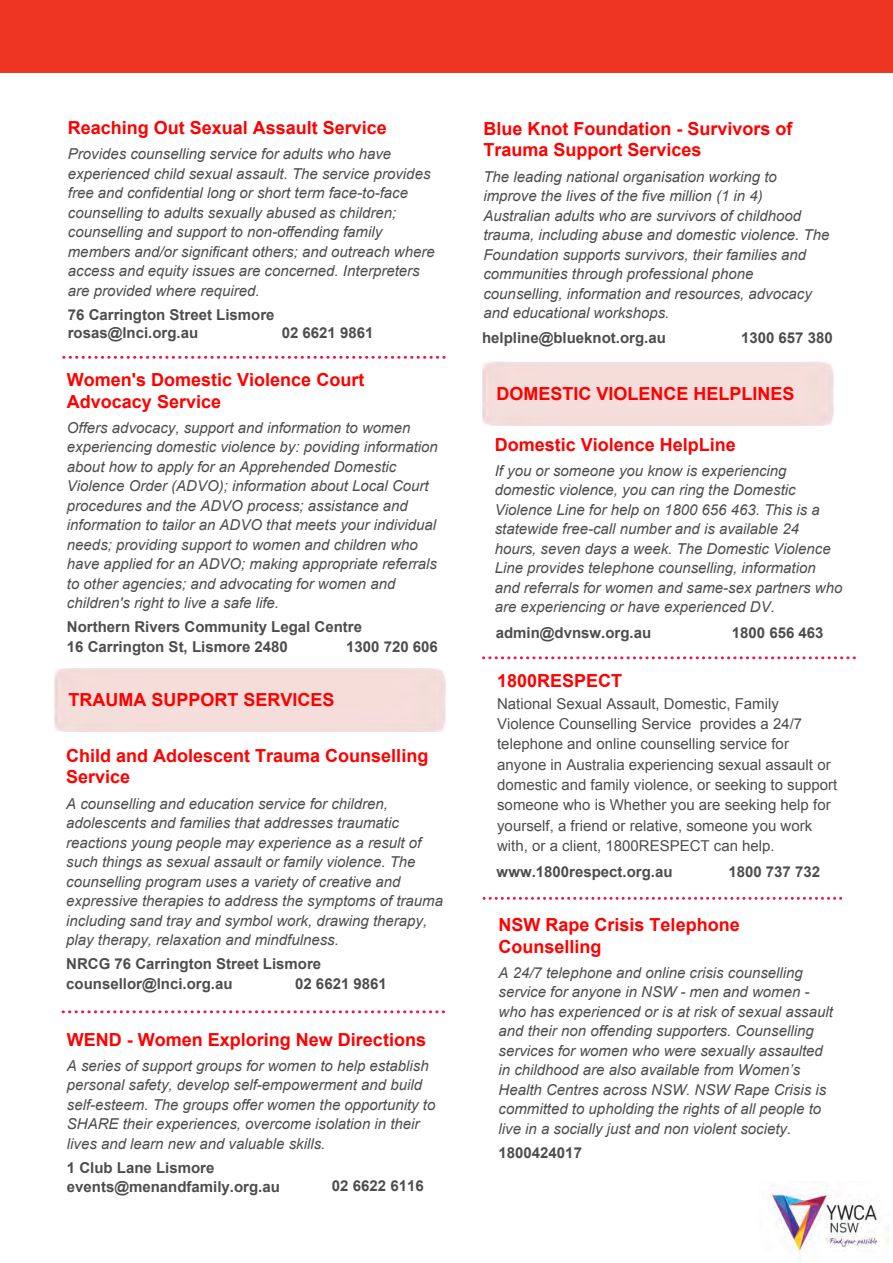
<style>
.page{position:relative;width:893px;height:1263px;background:#fff}
.page>*{position:absolute;margin:0;border:0;box-sizing:border-box;transform-origin:0 0}
.t1{font:700 18px/21.6px "Arial";color:#f00}
.t2{font:700 18px/21.6px "Arial";color:#f00}
.t3{font:italic 15px/19.5px "Arial";color:#4d4d4f}
.t4{font:italic 15px/19.5px "Arial";color:#4d4d4f}
.t5{font:15px/20.2px "Arial";color:#4d4d4f}
.t6{font:700 15px/19.5px "Arial";color:#4d4d4f}
.t7{font:700 15px "Arial";color:#4d4d4f}
</style>
<div class="page">
<div style="left:0;top:0;width:893px;height:72px;background:#ee3524"></div>
<img style="left:767px;top:1192px;width:123px;height:71px">
<svg style="left:484px;top:656px;width:370px;height:3px"></svg>
<svg style="left:64px;top:356px;width:380px;height:3px"></svg>
<svg style="left:63px;top:1010px;width:380px;height:3px"></svg>
<svg style="left:484px;top:897px;width:357px;height:3px"></svg>
<p class="t1" style="left:68px;top:117px;width:321px">Reaching Out Sexual Assault Service</p>
<p class="t3" style="left:68px;top:144px;width:368px">Provides counselling service for adults who have experienced child sexual assault. The service provides free and confidential long or short term face-to-face counselling to adults sexually abused as children; counselling and support to non-offending family members and/or significant others; and outreach where access and equity issues are concerned. Interpreters are provided where required.</p>
<p class="t6" style="left:68px;top:306px;width:208px;line-height:18px">76 Carrington Street Lismore rosas@lnci.org.au</p>
<p class="t6" style="left:282px;top:323px;width:93px">02 6621 9861</p>
<p class="t1" style="left:67px;top:369px;width:299px">Women's Domestic Violence Court<br>Advocacy Service</p>
<p class="t3" style="left:67px;top:418px;width:372px">Offers advocacy, support and information to women experiencing domestic violence by: poviding information about how to apply for an Apprehended Domestic Violence Order (ADVO); information about Local Court procedures and the ADVO process; assistance and information to tailor an ADVO that meets your individual needs; providing support to women and children who have applied for an ADVO; making appropriate referrals to other agencies; and advocating for women and children's right to live a safe life.</p>
<p class="t6" style="left:67px;top:617px;width:297px">Northern Rivers Community Legal Centre<br>16 Carrington St, Lismore 2480</p>
<p class="t6" style="left:346px;top:637px;width:93px">1300 720 606</p>
<p class="t1" style="left:68px;top:689px;width:268px">TRAUMA SUPPORT SERVICES</p>
<p class="t2" style="left:66px;top:745px;width:364px">Child and Adolescent Trauma Counselling<br>Service</p>
<p class="t4" style="left:66px;top:794px;width:378px">A counselling and education service for children, adolescents and families that addresses traumatic reactions young people may experience as a result of such things as sexual assault or family violence. The counselling program uses a variety of creative and expressive therapies to address the symptoms of trauma including sand tray and symbol work, drawing therapy, play therapy, relaxation and mindfulness.</p>
<p class="t7" style="left:66px;top:953px;width:257px">NRCG 76 Carrington Street Lismore</p>
<p class="t6" style="left:66px;top:974px;width:168px">counsellor@lnci.org.au</p>
<p class="t6" style="left:295px;top:974px;width:93px">02 6621 9861</p>
<p class="t1" style="left:67px;top:1029px;width:361px">WEND - Women Exploring New Directions</p>
<p class="t3" style="left:67px;top:1056px;width:370px">A series of support groups for women to help establish personal safety, develop self-empowerment and build self-esteem. The groups offer women the opportunity to SHARE their experiences, overcome isolation in their lives and learn new and valuable skills.</p>
<p class="t6" style="left:67px;top:1158px;width:215px">1 Club Lane Lismore events@menandfamily.org.au</p>
<p class="t6" style="left:332px;top:1176px;width:93px">02 6622 6116</p>
<p class="t1" style="left:483px;top:118px;width:311px">Blue Knot Foundation - Survivors of<br>Trauma Support Services</p>
<p class="t3" style="left:483px;top:167px;width:347px">The leading national organisation working to improve the lives of the five million (1 in 4)<br>Australian adults who are survivors of childhood trauma, including abuse and domestic violence. The Foundation supports survivors, their families and communities through professional phone counselling, information and resources, advocacy and educational workshops.</p>
<p class="t6" style="left:482px;top:328px;width:185px">helpline@blueknot.org.au</p>
<p class="t6" style="left:741px;top:328px;width:93px">1300 657 380</p>
<p class="t1" style="left:496px;top:383px;width:300px">DOMESTIC VIOLENCE HELPLINES</p>
<p class="t1" style="left:495px;top:434px;width:243px">Domestic Violence HelpLine</p>
<p class="t3" style="left:495px;top:461px;width:349px">If you or someone you know is experiencing domestic violence, you can ring the Domestic Violence Line for help on 1800 656 463. This is a statewide free-call number and is available 24 hours, seven days a week. The Domestic Violence Line provides telephone counselling, information and referrals for women and same-sex partners who are experiencing or have experienced DV.</p>
<p class="t6" style="left:496px;top:623px;width:157px">admin@dvnsw.org.au</p>
<p class="t6" style="left:732px;top:623px;width:93px">1800 656 463</p>
<p class="t2" style="left:497px;top:670px;width:127px">1800RESPECT</p>
<p class="t5" style="left:497px;top:693px;width:342px">National Sexual Assault, Domestic, Family Violence Counselling Service provides a 24/7 telephone and online counselling service for anyone in Australia experiencing sexual assault or domestic and family violence, or seeking to support someone who is Whether you are seeking help for yourself, a friend or relative, someone you work with, or a client, 1800RESPECT can help.</p>
<p class="t6" style="left:497px;top:862px;width:177px">www.1800respect.org.au</p>
<p class="t6" style="left:728px;top:862px;width:93px">1800 737 732</p>
<p class="t1" style="left:499px;top:914px;width:243px">NSW Rape Crisis Telephone<br>Counselling</p>
<p class="t3" style="left:499px;top:963px;width:336px">A 24/7 telephone and online crisis counselling service for anyone in NSW - men and women - who has experienced or is at risk of sexual assault and their non offending supporters. Counselling services for women who were sexually assaulted in childhood are also available from Women’s Health Centres across NSW. NSW Rape Crisis is committed to upholding the rights of all people to live in a socially just and non violent society.</p>
<p class="t6" style="left:499px;top:1143px;width:85px">1800424017</p>
</div>
